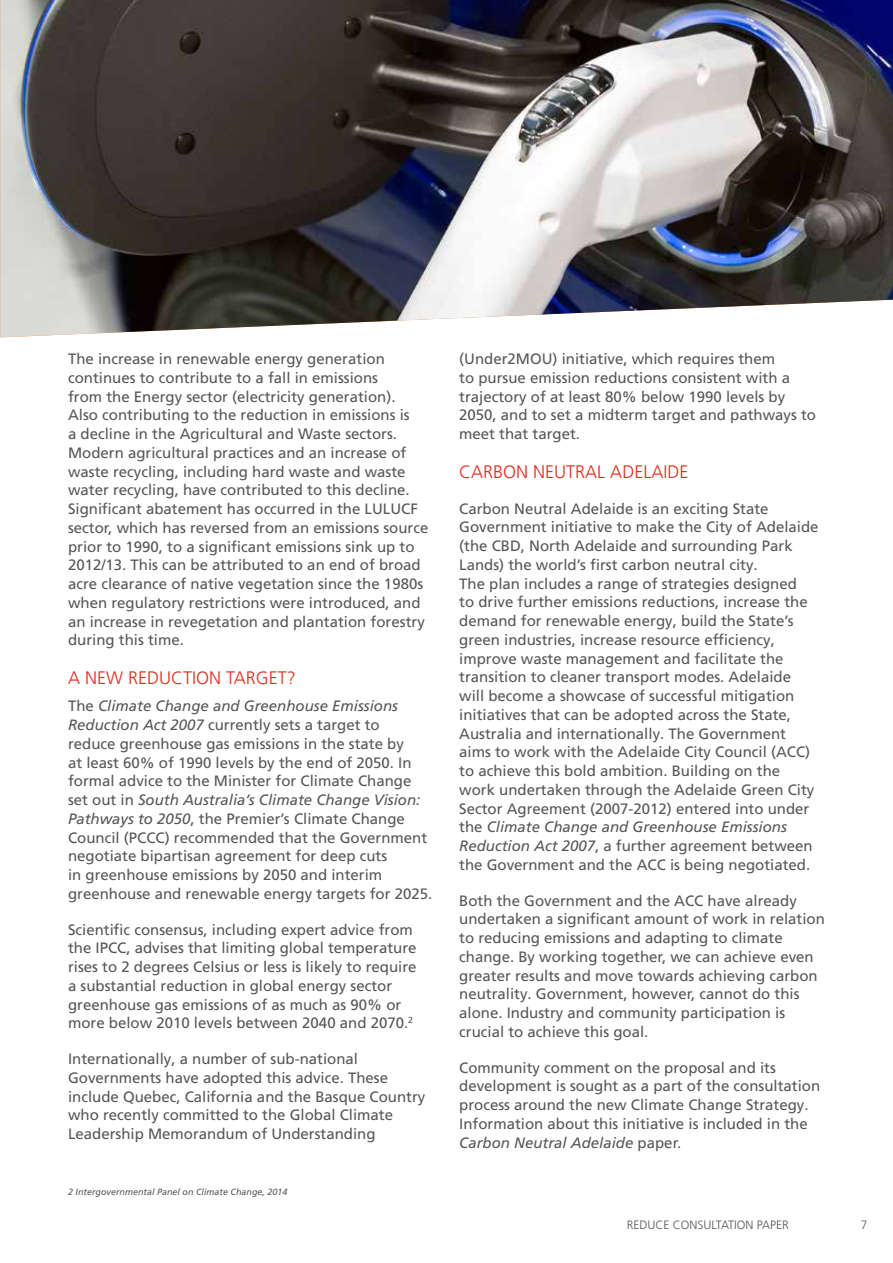
<style>
.page{position:relative;width:893px;height:1263px;background:#fff}
.page>*{position:absolute;margin:0;border:0;box-sizing:border-box;transform-origin:0 0}
.t1{font:300 18px "Frutiger LT Com";color:#e52a1b}
.t2{font:15px/18.8px "Frutiger LT Com";color:#575756}
.t3{font:300 12px "Frutiger LT Com";color:#575756}
.t4{font:italic 9px "Frutiger LT Com";color:#575756}
.s1{font-style:italic}
</style>
<div class="page">
<img style="left:0;top:0;width:893px;height:337px">
<p class="t2" style="left:68px;top:350px;width:362px">The increase in renewable energy generation continues to contribute to a fall in emissions<br>from the Energy sector (electricity generation).<br>Also contributing to the reduction in emissions is<br>a decline in the Agricultural and Waste sectors.<br>Modern agricultural practices and an increase of waste recycling, including hard waste and waste water recycling, have contributed to this decline.<br>Significant abatement has occurred in the LULUCF sector, which has reversed from an emissions source prior to 1990, to a significant emissions sink up to 2012/13. This can be attributed to an end of broad acre clearance of native vegetation since the 1980s when regulatory restrictions were introduced, and an increase in revegetation and plantation forestry during this time.</p>
<p class="t1" style="left:68px;top:667px;width:229px">A NEW REDUCTION TARGET?</p>
<p class="t2" style="left:68px;top:697px;width:366px">The <span class="s1">Climate Change and Greenhouse Emissions Reduction Act 2007</span> currently sets a target to<br>reduce greenhouse gas emissions in the state by<br>at least 60% of 1990 levels by the end of 2050. In formal advice to the Minister for Climate Change set out in <span class="s1">South Australia’s Climate Change Vision:<br>Pathways to 2050</span>, the Premier’s Climate Change Council (PCCC) recommended that the Government negotiate bipartisan agreement for deep cuts<br>in greenhouse emissions by 2050 and interim greenhouse and renewable energy targets for 2025.</p>
<p class="t2" style="left:68px;top:920px;width:350px">Scientific consensus, including expert advice from the IPCC, advises that limiting global temperature rises to 2 degrees Celsius or less is likely to require a substantial reduction in global energy sector greenhouse gas emissions of as much as 90% or more below 2010 levels between 2040 and 2070.<sup>2</sup></p>
<p class="t2" style="left:68px;top:1050px;width:359px">Internationally, a number of sub-national Governments have adopted this advice. These include Quebec, California and the Basque Country who recently committed to the Global Climate Leadership Memorandum of Understanding</p>
<p class="t4" style="left:68px;top:1186px;width:221px">2 Intergovernmental Panel on Climate Change, 2014</p>
<p class="t2" style="left:459px;top:350px;width:358px">(Under2MOU) initiative, which requires them<br>to pursue emission reductions consistent with a trajectory of at least 80% below 1990 levels by 2050, and to set a midterm target and pathways to meet that target.</p>
<p class="t1" style="left:459px;top:461px;width:231px">CARBON NEUTRAL ADELAIDE</p>
<p class="t2" style="left:459px;top:499px;width:361px">Carbon Neutral Adelaide is an exciting State Government initiative to make the City of Adelaide (the CBD, North Adelaide and surrounding Park Lands) the world’s first carbon neutral city.<br>The plan includes a range of strategies designed<br>to drive further emissions reductions, increase the demand for renewable energy, build the State’s green industries, increase resource efficiency, improve waste management and facilitate the transition to cleaner transport modes. Adelaide will become a showcase of successful mitigation initiatives that can be adopted across the State, Australia and internationally. The Government aims to work with the Adelaide City Council (ACC) to achieve this bold ambition. Building on the work undertaken through the Adelaide Green City Sector Agreement (2007-2012) entered into under the <span class="s1">Climate Change and Greenhouse Emissions Reduction Act 2007</span>, a further agreement between the Government and the ACC is being negotiated.</p>
<p class="t2" style="left:459px;top:891px;width:367px">Both the Government and the ACC have already undertaken a significant amount of work in relation to reducing emissions and adapting to climate change. By working together, we can achieve even greater results and move towards achieving carbon neutrality. Government, however, cannot do this alone. Industry and community participation is crucial to achieve this goal.</p>
<p class="t2" style="left:459px;top:1058px;width:362px">Community comment on the proposal and its development is sought as a part of the consultation process around the new Climate Change Strategy.<br>Information about this initiative is included in the <span class="s1">Carbon Neutral Adelaide</span> paper.</p>
<p class="t3" style="left:627px;top:1218px;width:163px">REDUCE CONSULTATION PAPER</p>
<p class="t3" style="left:861px;top:1218px;width:8px">7</p>
</div>
